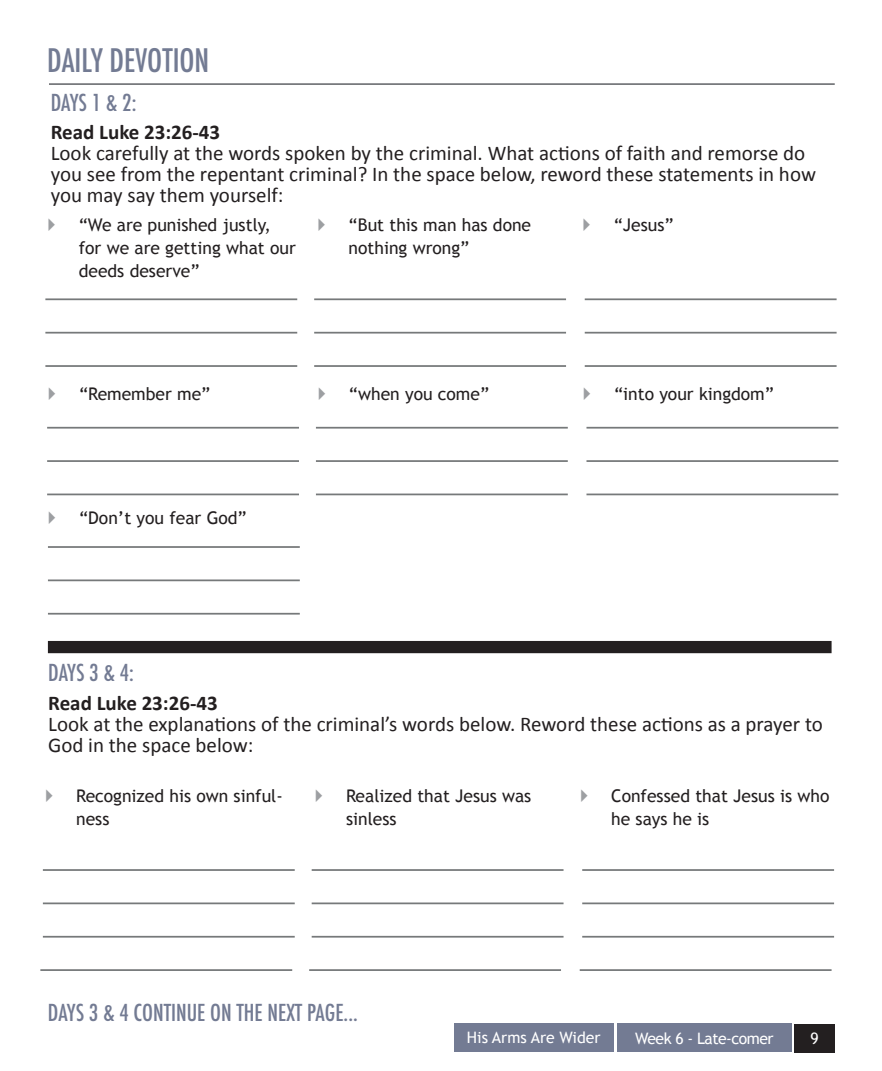
<style>
.page{position:relative;width:882px;height:1071px;background:#fff}
.page>*{position:absolute;margin:0;border:0;box-sizing:border-box;transform-origin:0 0}
.Page_Headings__Inclu{font:500 condensed 31.5px "Futura";color:#737b93}
.Headings{font:500 condensed 22.75px "Futura";color:#737b93}
.Subheadings{font:21px/21px "Calibri";color:#231f20}
.Subheadings-2{font:700 21px "Calibri";color:#231f20}
.t1{font:17.5px/22.8px "Trebuchet MS";color:#231f20}
._9_pt___align_middle{font:15.75px "Trebuchet MS";letter-spacing:-.015em;color:#fff}
</style>
<div class="page">
<div style="left:794px;top:1024px;width:41px;height:29px;background:#231f20"></div>
<div style="left:48px;top:641px;width:784px;height:12px;background:#231f20"></div>
<hr style="left:49px;top:83px;width:786px;height:2px;background:#76787b">
<hr style="left:45px;top:298px;width:252px;height:2px;background:#76797a">
<hr style="left:45px;top:332px;width:252px;height:2px;background:#76797a">
<hr style="left:45px;top:365px;width:252px;height:2px;background:#76797a">
<hr style="left:314px;top:298px;width:252px;height:2px;background:#76797a">
<hr style="left:314px;top:332px;width:252px;height:2px;background:#76797a">
<hr style="left:314px;top:365px;width:252px;height:2px;background:#76797a">
<hr style="left:585px;top:298px;width:252px;height:2px;background:#76797a">
<hr style="left:585px;top:332px;width:252px;height:2px;background:#76797a">
<hr style="left:585px;top:365px;width:252px;height:2px;background:#76797a">
<div style="left:617px;top:1024px;width:175px;height:28px;background:#737b93"></div>
<div style="left:454px;top:1023px;width:159px;height:28px;background:#737b93"></div>
<hr style="left:47px;top:427px;width:252px;height:2px;background:#76797a">
<hr style="left:47px;top:460px;width:252px;height:2px;background:#76797a">
<hr style="left:47px;top:494px;width:252px;height:1px;background:#76797a">
<hr style="left:316px;top:427px;width:252px;height:2px;background:#76797a">
<hr style="left:316px;top:460px;width:252px;height:2px;background:#76797a">
<hr style="left:316px;top:494px;width:252px;height:1px;background:#76797a">
<hr style="left:586px;top:427px;width:252px;height:2px;background:#76797a">
<hr style="left:586px;top:460px;width:252px;height:2px;background:#76797a">
<hr style="left:586px;top:494px;width:252px;height:1px;background:#76797a">
<hr style="left:48px;top:546px;width:252px;height:2px;background:#76797a">
<hr style="left:48px;top:579px;width:252px;height:2px;background:#76797a">
<hr style="left:48px;top:613px;width:252px;height:2px;background:#76797a">
<hr style="left:43px;top:869px;width:252px;height:2px;background:#76797a">
<hr style="left:43px;top:903px;width:252px;height:1px;background:#76797a">
<hr style="left:43px;top:936px;width:252px;height:2px;background:#76797a">
<hr style="left:312px;top:869px;width:252px;height:2px;background:#76797a">
<hr style="left:312px;top:903px;width:252px;height:1px;background:#76797a">
<hr style="left:312px;top:936px;width:252px;height:2px;background:#76797a">
<hr style="left:582px;top:869px;width:252px;height:2px;background:#76797a">
<hr style="left:582px;top:903px;width:252px;height:1px;background:#76797a">
<hr style="left:582px;top:936px;width:252px;height:2px;background:#76797a">
<hr style="left:40px;top:969px;width:252px;height:2px;background:#76797a">
<hr style="left:309px;top:969px;width:252px;height:2px;background:#76797a">
<hr style="left:580px;top:969px;width:252px;height:2px;background:#76797a">
<p class="Page_Headings__Inclu" style="left:47px;top:40px;width:164px">DAILY DEVOTION</p>
<p class="Headings" style="left:51px;top:88px;width:87px">DAYS 1 &amp; 2:</p>
<p class="Subheadings-2" style="left:51px;top:118px;width:171px">Read Luke 23:26-43</p>
<p class="Subheadings" style="left:51px;top:142px;width:767px">Look carefully at the words spoken by the criminal. What actions of faith and remorse do you see from the repentant criminal? In the space below, reword these statements in how you may say them yourself:</p>
<p class="t1" style="left:79px;top:214px;width:219px">“We are punished justly, for we are getting what our deeds deserve”</p>
<p class="t1" style="left:349px;top:214px;width:184px">“But this man has done nothing wrong”</p>
<p class="t1" style="left:614px;top:214px;width:61px">“Jesus”</p>
<p class="t1" style="left:79px;top:382px;width:133px">“Remember me”</p>
<p class="t1" style="left:349px;top:382px;width:142px">“when you come”</p>
<p class="t1" style="left:614px;top:382px;width:161px">“into your kingdom”</p>
<p class="t1" style="left:79px;top:506px;width:169px">“Don’t you fear God”</p>
<p class="Headings" style="left:48px;top:658px;width:87px">DAYS 3 &amp; 4:</p>
<p class="Subheadings-2" style="left:48px;top:688px;width:171px">Read Luke 23:26-43</p>
<p class="Subheadings" style="left:48px;top:713px;width:776px">Look at the explanations of the criminal’s words below. Reword these actions as a prayer to<br>God in the space below:</p>
<p class="t1" style="left:76px;top:785px;width:208px">Recognized his own sinful&shy;ness</p>
<p class="t1" style="left:346px;top:785px;width:187px">Realized that Jesus was sinless</p>
<p class="t1" style="left:611px;top:785px;width:220px">Confessed that Jesus is who he says he is</p>
<p class="Headings" style="left:48px;top:998px;width:311px">DAYS 3 &amp; 4 CONTINUE ON THE NEXT PAGE...</p>
<p class="_9_pt___align_middle" style="left:467px;top:1028px;width:135px">His Arms Are Wider</p>
<p class="_9_pt___align_middle" style="left:635px;top:1029px;width:140px">Week 6 - Late-comer</p>
<p class="_9_pt___align_middle" style="left:810px;top:1029px;width:10px">9</p>
</div>
